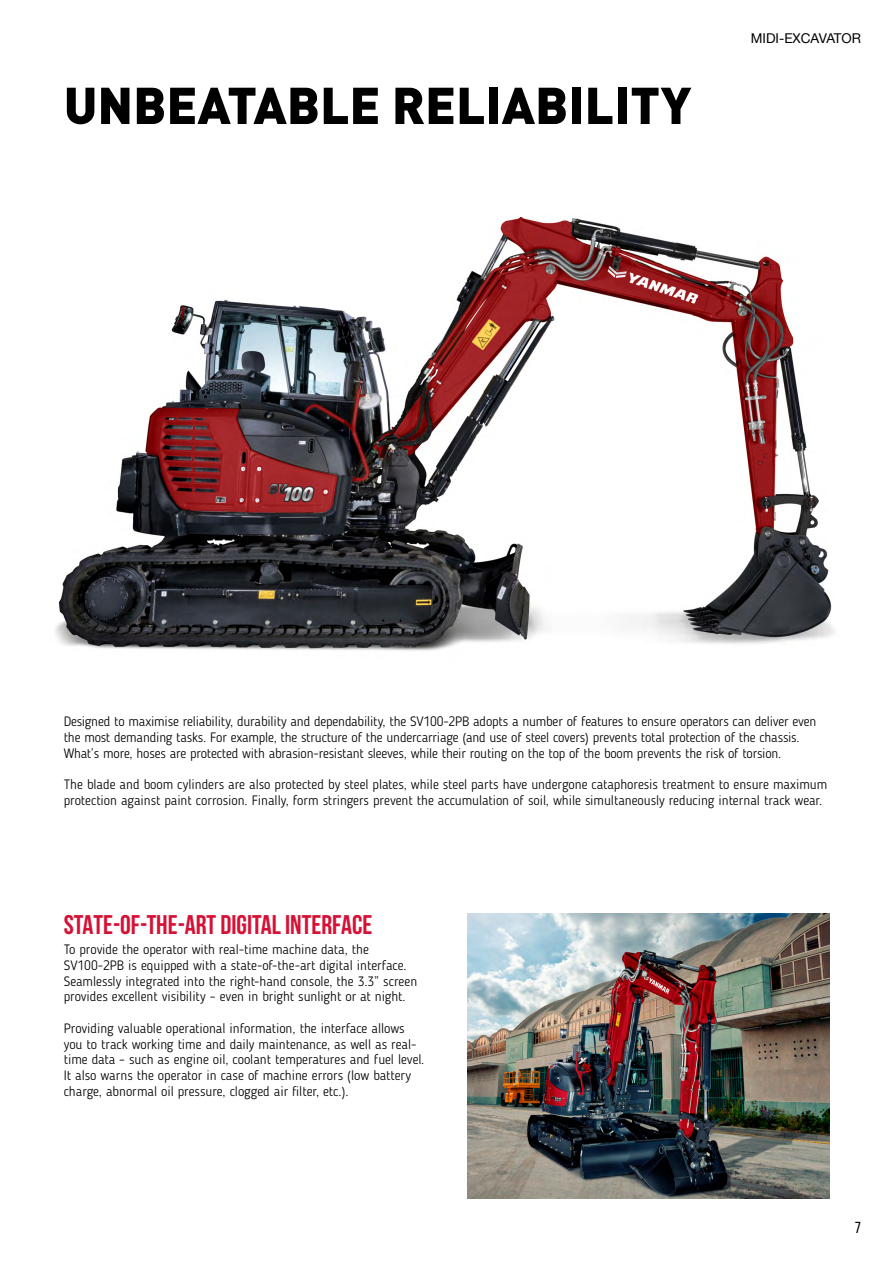
<style>
.page{position:relative;width:893px;height:1263px;background:#fff}
.page>*{position:absolute;margin:0;border:0;box-sizing:border-box;transform-origin:0 0}
.t1{font:900 51px "DINOT";color:#000}
.t2{font:700 27px "Bebas Neue";color:#d61136}
.t3{font:15.9px "Bebas Neue";color:#000}
.t4{font:300 13.5px/15.8px "Blogger Sans";color:#000}
.t5{font:13.5px "Helvetica Neue LT Com";color:#000}
</style>
<div class="page">
<img style="left:55px;top:217px;width:780px;height:434px">
<img style="left:468px;top:914px;width:361px;height:285px">
<h1 class="t1" style="left:64px;top:71px;width:629px">UNBEATABLE RELIABILITY</h1>
<p class="t5" style="left:751px;top:29px;width:112px">MIDI-EXCAVATOR</p>
<p class="t4" style="left:64px;top:714px;width:754px">Designed to maximise reliability, durability and dependability, the SV100-2PB adopts a number of features to ensure operators can deliver even the most demanding tasks. For example, the structure of the undercarriage (and use of steel covers) prevents total protection of the chassis.<br>What’s more, hoses are protected with abrasion-resistant sleeves, while their routing on the top of the boom prevents the risk of torsion.</p>
<p class="t4" style="left:64px;top:777px;width:765px">The blade and boom cylinders are also protected by steel plates, while steel parts have undergone cataphoresis treatment to ensure maximum protection against paint corrosion. Finally, form stringers prevent the accumulation of soil, while simultaneously reducing internal track wear.</p>
<h2 class="t2" style="left:64px;top:910px;width:310px">STATE-OF-THE-ART DIGITAL INTERFACE</h2>
<p class="t4" style="left:64px;top:941px;width:355px">To provide the operator with real-time machine data, the SV100-2PB is equipped with a state-of-the-art digital interface.<br>Seamlessly integrated into the right-hand console, the 3.3” screen provides excellent visibility – even in bright sunlight or at night.</p>
<p class="t4" style="left:64px;top:1020px;width:362px">Providing valuable operational information, the interface allows you to track working time and daily maintenance, as well as real&shy;time data – such as engine oil, coolant temperatures and fuel level.<br>It also warns the operator in case of machine errors (low battery charge, abnormal oil pressure, clogged air filter, etc.).</p>
<p class="t3" style="left:855px;top:1219px;width:8px">7</p>
</div>
